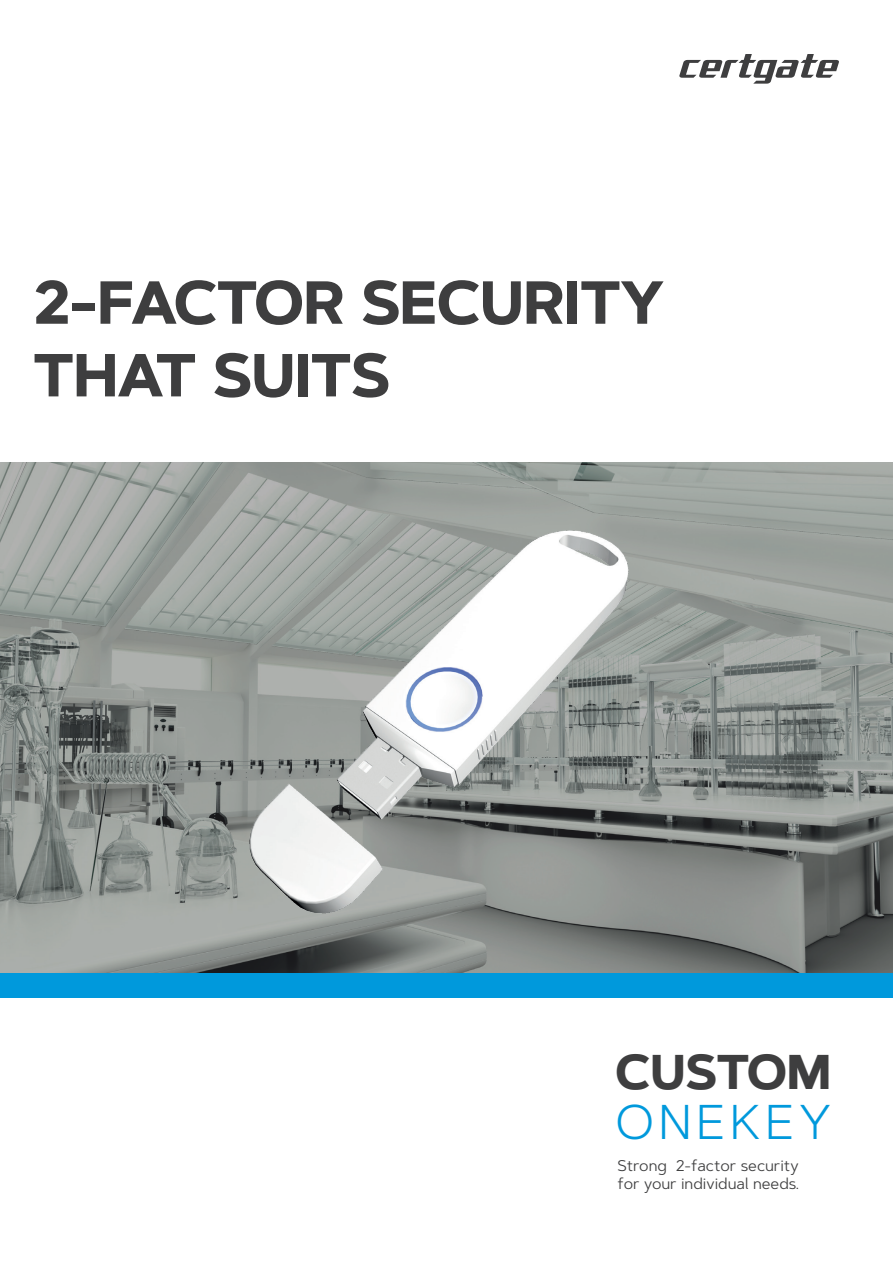
<style>
.page{position:relative;width:893px;height:1263px;background:#fff}
.page>*{position:absolute;margin:0;border:0;box-sizing:border-box;transform-origin:0 0}
.t1{font:700 60.6px/72.6px "Artegra Sans";color:#3e3e3f}
.t2{font:700 48.75px "Artegra Sans";letter-spacing:.005em;color:#3e3e3f}
.t3{font:300 48.75px "Artegra Sans";letter-spacing:.1em;color:#0099dc}
.t4{font:15.45px/18.6px "Artegra Sans";color:#3e3e3f}
</style>
<div class="page">
<svg style="left:0;top:462px;width:893px;height:511px;background:#8f9490"></svg>
<div style="left:0;top:973px;width:893px;height:24px;background:#0099dc"></div>
<svg style="left:679px;top:54px;width:160px;height:30px"></svg>
<img style="left:211px;top:507px;width:455px;height:466px">
<h1 class="t1" style="left:33px;top:267px;width:632px">2-FACTOR SECURITY<br>THAT SUITS</h1>
<h2 class="t2" style="left:615px;top:1036px;width:217px">CUSTOM</h2>
<h2 class="t3" style="left:615px;top:1089px;width:217px">ONEKEY</h2>
<p class="t4" style="left:618px;top:1156px;width:183px">Strong 2-factor security for your individual needs.</p>
</div>
